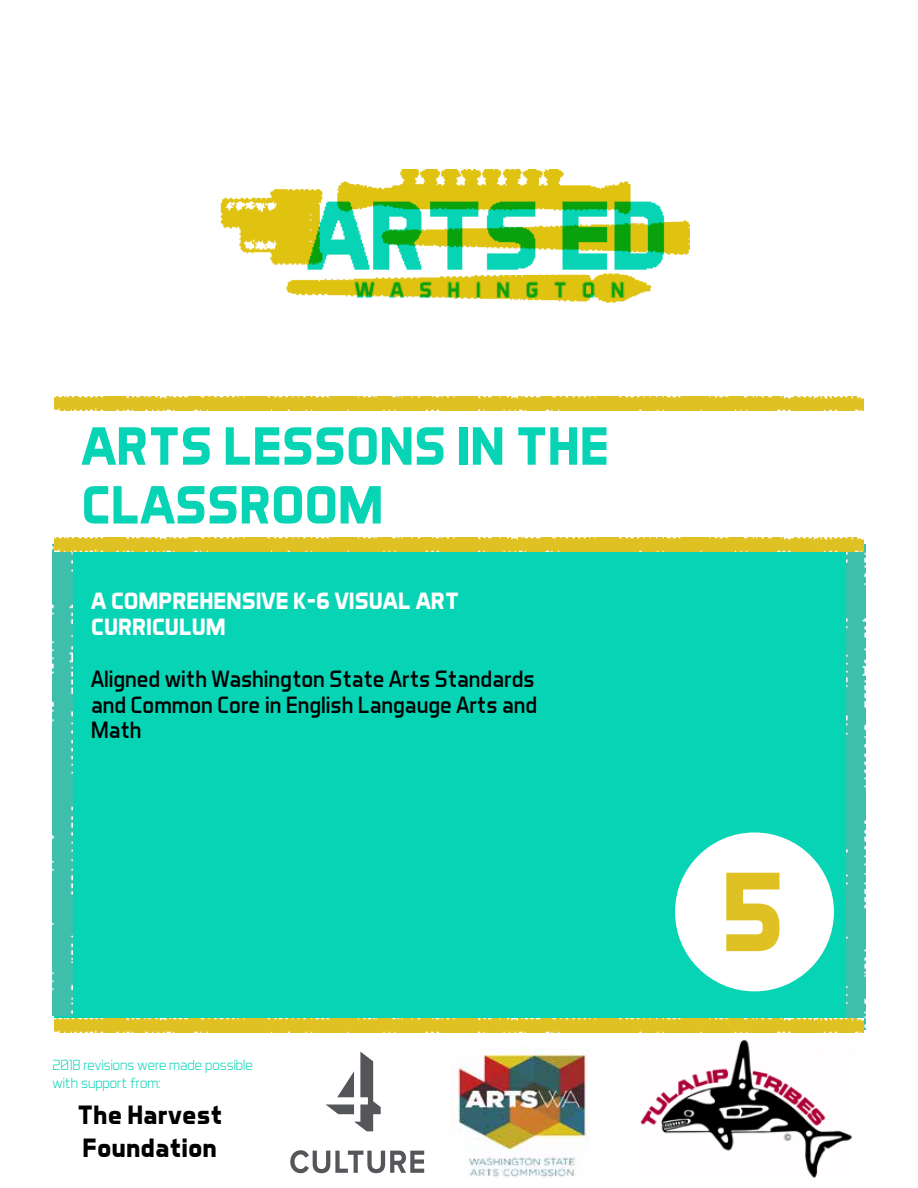
<style>
.page{position:relative;width:918px;height:1188px;background:#fff}
.page>*{position:absolute;margin:0;border:0;box-sizing:border-box;transform-origin:0 0}
.t1{font:700 114.75px "Aero Matics";color:#dfc123}
.t2{font:700 54.75px/58.8px "Aero Matics";color:#07d3b5}
.t3{font:700 27px/32.4px "Aero Matics";color:#000}
.t4{font:24px/25.8px "Aero Matics";color:#000;text-align:justify}
.t5{font:700 24px/25.8px "Aero Matics";color:#fff}
.t6{font:300 15px/18px "Aero Matics";color:#07d3b5}
</style>
<div class="page">
<div style="left:54px;top:544px;width:810px;height:482px;background:#07d3b5"></div>
<img style="left:220px;top:169px;width:470px;height:134px">
<div style="left:846px;top:544px;width:20px;height:485px;background:#3ebfac"></div>
<div style="left:52px;top:544px;width:20px;height:472px;background:#3ebfac"></div>
<div style="left:54px;top:1019px;width:810px;height:14px;background:#dfc123"></div>
<img style="left:54px;top:396px;width:810px;height:14px">
<div style="left:54px;top:538px;width:810px;height:13px;background:#dfc123"></div>
<div style="left:675px;top:832px;width:159px;height:159px;background:#fff;border-radius:50%"></div>
<svg style="left:326px;top:1052px;width:55px;height:79px"></svg>
<svg style="left:290px;top:1150px;width:134px;height:23px"></svg>
<img style="left:451px;top:1047px;width:138px;height:131px">
<img style="left:640px;top:1039px;width:212px;height:139px">
<h2 class="t2" style="left:81px;top:416px;width:529px">ARTS LESSONS IN THE<br>CLASSROOM</h2>
<p class="t5" style="left:91px;top:588px;width:369px">A COMPREHENSIVE K-6 VISUAL ART<br>CURRICULUM</p>
<p class="t4" style="left:91px;top:665px;width:448px">Aligned with Washington State Arts Standards and Common Core in English Langauge Arts and Math</p>
<p class="t6" style="left:52px;top:1056px;width:202px">2018 revisions were made possible with support from:</p>
<p class="t3" style="left:77px;top:1099px;width:146px">The Harvest<br>Foundation</p>
<h1 class="t1" style="left:721px;top:844px;width:66px">5</h1>
</div>
